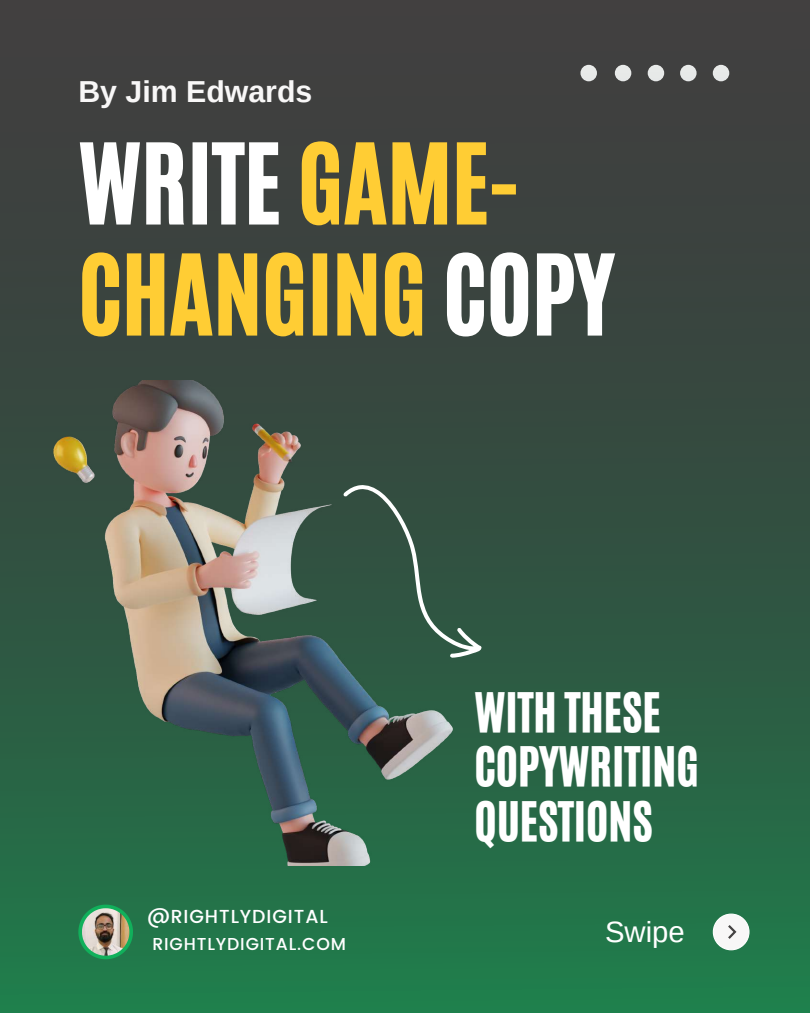
<style>
.page{position:relative;width:810px;height:1013px;background:#fff}
.page>*{position:absolute;margin:0;border:0;box-sizing:border-box;transform-origin:0 0}
.t1{font:93px/111px "CA Generated";color:#ffcd34}
.t2{font:45.8px/54.6px "CA Generated";color:#fff}
.t3{font:700 30.3px "Arimo";color:#f8f7f7}
.t4{font:29.3px "Arimo";color:#fff}
.t5{font:500 18.8px "Poppins";letter-spacing:.05em;color:#fff}
.t6{font:500 17.2px "Poppins";letter-spacing:.05em;color:#fff}
.s1{color:#fff}
</style>
<div class="page">
<div style="left:0;top:0;width:810px;height:1012px;background:linear-gradient(to bottom,#44353d,#207448)"></div>
<svg style="left:713px;top:913px;width:37px;height:37px"></svg>
<div style="left:453px;top:477px;width:69px;height:190px;background:#315241"></div>
<svg style="left:78px;top:904px;width:55px;height:55px"></svg>
<img style="left:82px;top:908px;width:47px;height:47px">
<img style="left:53px;top:381px;width:400px;height:484px">
<p class="t3" style="left:78px;top:74px;width:236px">By Jim Edwards</p>
<h1 class="t1" style="left:78px;top:129px;width:537px"><span class="s1">WRITE</span> GAME-<br>CHANGING <span class="s1">COPY</span></h1>
<p class="t5" style="left:147px;top:906px;width:182px">@RIGHTLYDIGITAL</p>
<p class="t6" style="left:152px;top:933px;width:195px">RIGHTLYDIGITAL.COM</p>
<p class="t2" style="left:475px;top:685px;width:226px">WITH THESE<br>COPYWRITING<br>QUESTIONS</p>
<p class="t4" style="left:605px;top:915px;width:81px">Swipe</p>
</div>
